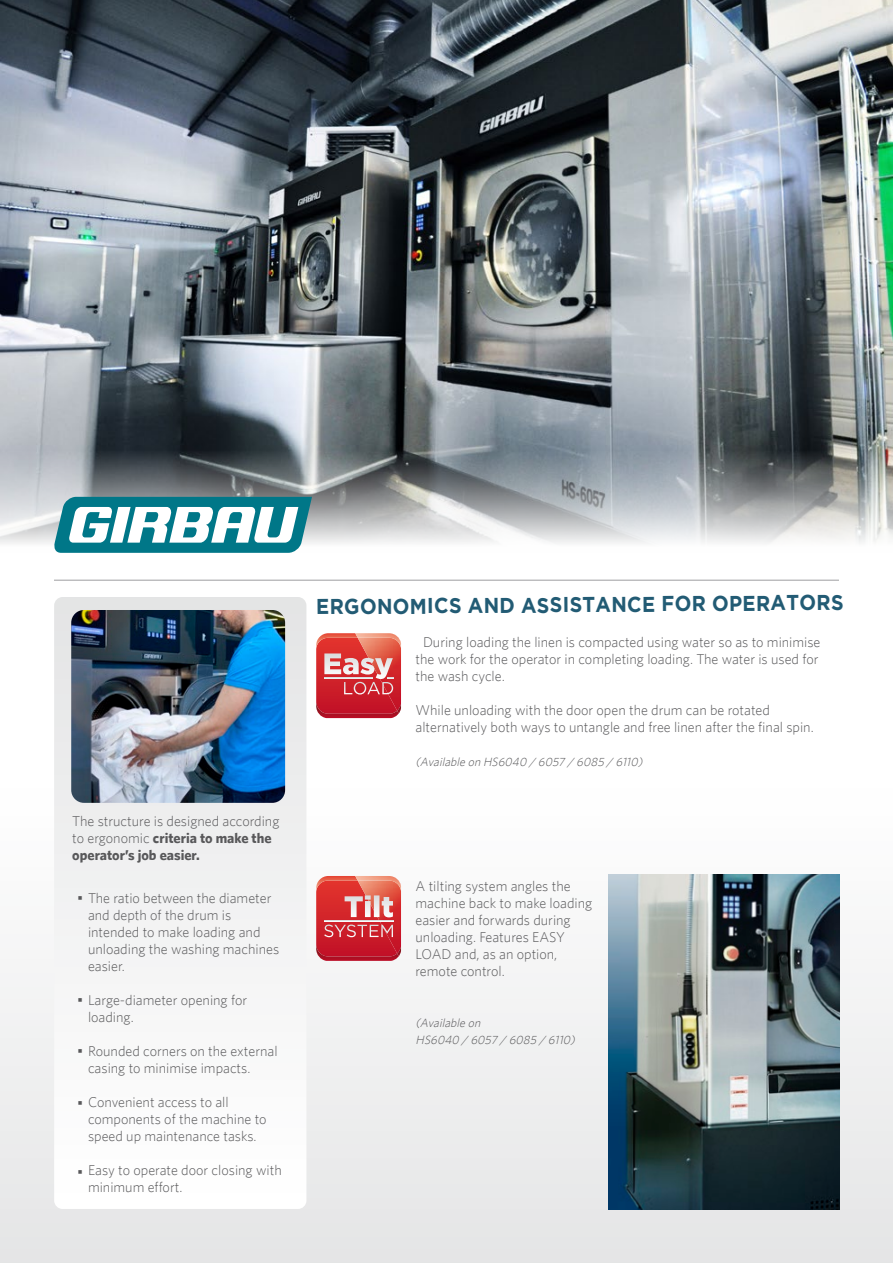
<style>
.page{position:relative;width:893px;height:1263px;background:#fff}
.page>*{position:absolute;margin:0;border:0;box-sizing:border-box;transform-origin:0 0}
.t1{font:700 21.45px "Gotham";color:#225b74;scale:.92 1}
.t2{font:700 21px "Whitney";color:#58585a}
.t3{font:300 14.25px/17px "Whitney";color:#58585a}
.t4{font:italic 300 12px/17px "Whitney";color:#58585a}
.s1{font-weight:700}
.s2{font-style:italic}
</style>
<div class="page">
<div style="left:0;top:774px;width:893px;height:489px;background:linear-gradient(to bottom,#fff,#e5e5e6)"></div>
<img style="left:0;top:0;width:893px;height:544px">
<svg style="left:54px;top:597px;width:252px;height:612px"></svg>
<svg style="left:316px;top:633px;width:85px;height:85px;background:#d65154"></svg>
<svg style="left:316px;top:876px;width:85px;height:85px;background:#d54c4f"></svg>
<hr style="left:54px;top:580px;width:785px;height:1px;background:#9d9ea0">
<img style="left:71px;top:610px;width:214px;height:193px">
<img style="left:608px;top:875px;width:231px;height:334px">
<svg style="left:54px;top:497px;width:258px;height:56px"></svg>
<p class="t3" style="left:72px;top:812px;width:209px">The structure is designed according to ergonomic <span class="s1">criteria to make the operator’s job easier.</span></p>
<p class="t3" style="left:88px;top:889px;width:193px">The ratio between the diameter and depth of the drum is intended to make loading and unloading the washing machines easier.</p>
<p class="t3" style="left:88px;top:991px;width:161px">Large-diameter opening for loading.</p>
<p class="t3" style="left:88px;top:1042px;width:191px">Rounded corners on the external casing to minimise impacts.</p>
<p class="t3" style="left:88px;top:1093px;width:180px">Convenient access to all components of the machine to speed up maintenance tasks.</p>
<p class="t3" style="left:88px;top:1161px;width:195px">Easy to operate door closing with minimum effort.</p>
<h2 class="t2" style="left:78px;top:884px;width:7px">·</h2>
<h2 class="t2" style="left:78px;top:986px;width:7px">·</h2>
<h2 class="t2" style="left:78px;top:1036px;width:7px">·</h2>
<h2 class="t2" style="left:78px;top:1089px;width:7px">·</h2>
<h2 class="t2" style="left:78px;top:1158px;width:7px">·</h2>
<h1 class="t1" style="left:316px;top:597px;width:575px;rotate:-1deg">ERGONOMICS AND ASSISTANCE FOR OPERATORS</h1>
<p class="t3" style="left:415px;top:633px;width:406px;text-indent:7px">During loading the linen is compacted using water so as to minimise the work for the operator in completing loading. The water is used for the wash cycle<span class="s2">.</span></p>
<p class="t3" style="left:415px;top:701px;width:400px">While unloading with the door open the drum can be rotated alternatively both ways to untangle and free linen after the final spin.</p>
<p class="t4" style="left:415px;top:753px;width:231px">(Available on HS6040 / 6057 / 6085 / 6110)</p>
<p class="t3" style="left:415px;top:877px;width:178px">A tilting system angles the machine back to make loading easier and forwards during unloading. Features EASY<br>LOAD and, as an option, remote control.</p>
<p class="t4" style="left:415px;top:1014px;width:164px">(Available on<br>HS6040 / 6057 / 6085 / 6110)</p>
</div>
